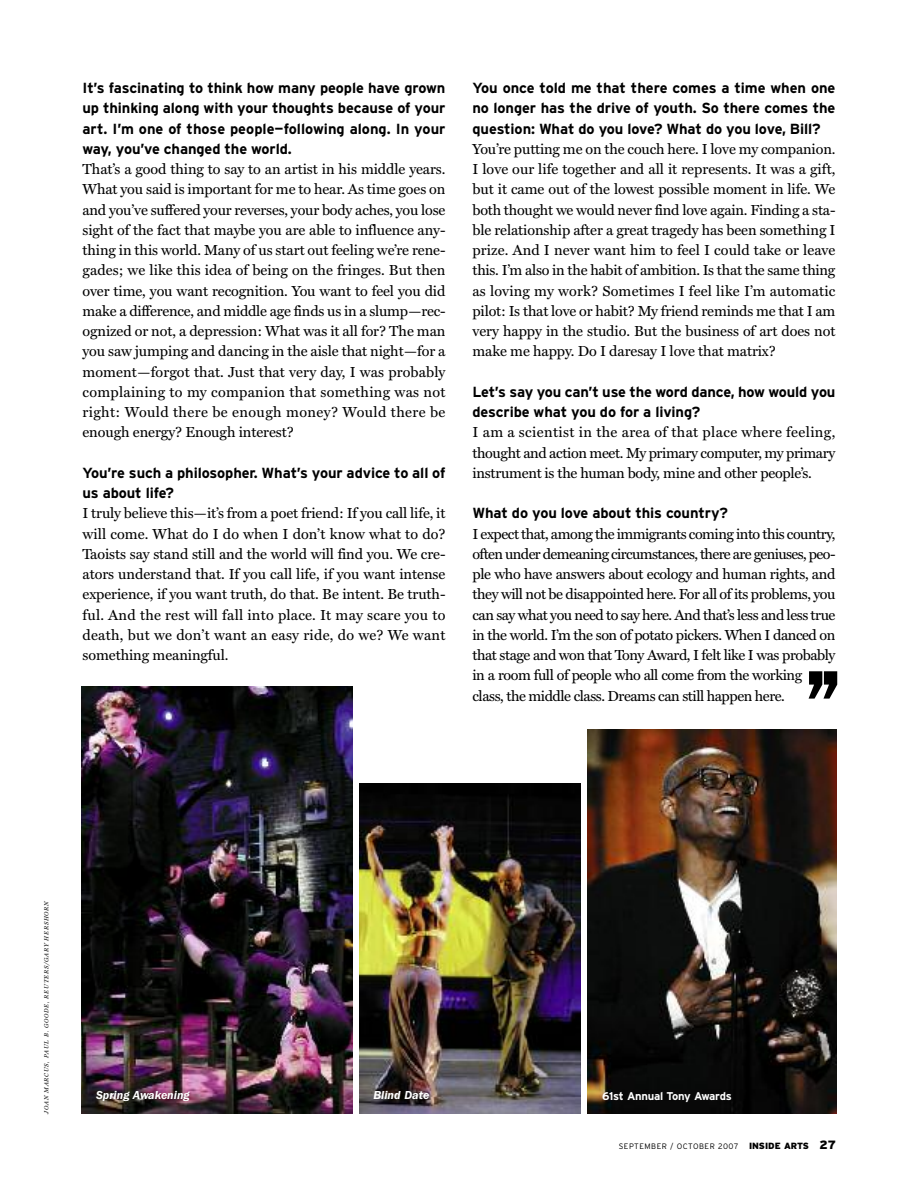
<style>
.page{position:relative;width:918px;height:1188px;background:#fff}
.page>*{position:absolute;margin:0;border:0;box-sizing:border-box;transform-origin:0 0}
.t1{font:112.95px "Trade Gothic Bold Cond Twenty";color:#000}
.t2{font:14.7px/20.2px "Miller Text";letter-spacing:-.03em;color:#000;text-align:justify}
.t3{font:700 14.7px/20.2px "Interstate";letter-spacing:-.005em;color:#000;text-align:justify}
.t4{font:italic 600 12px "Franklin Gothic";color:#fff}
.t5{font:700 11.25px "Interstate";letter-spacing:-.02em;color:#fff}
.t6{font:300 7.8px "Interstate";letter-spacing:.065em;color:#000}
.t7{font:italic 6px "Miller Text";letter-spacing:.125em;color:#000}
.s1{font-weight:900;font-size:9px}
.s2{font-weight:900;font-size:12px}
</style>
<div class="page">
<img style="left:359px;top:783px;width:222px;height:331px">
<img style="left:588px;top:729px;width:249px;height:385px">
<img style="left:81px;top:687px;width:271px;height:427px">
<p class="t3" style="left:82px;top:78px;width:365px">It’s fascinating to think how many people have grown up thinking along with your thoughts because of your art. I’m one of those people—following along. In your way, you’ve changed the world.</p>
<p class="t2" style="left:82px;top:159px;width:365px">That’s a good thing to say to an artist in his middle years.<br>What you said is important for me to hear. As time goes on and you’ve suffered your reverses, your body aches, you lose sight of the fact that maybe you are able to influence any&shy;thing in this world. Many of us start out feeling we’re rene&shy;gades; we like this idea of being on the fringes. But then over time, you want recognition. You want to feel you did make a difference, and middle age finds us in a slump—rec&shy;ognized or not, a depression: What was it all for? The man you saw jumping and dancing in the aisle that night—for a moment—forgot that. Just that very day, I was probably complaining to my companion that something was not right: Would there be enough money? Would there be enough energy? Enough interest?</p>
<p class="t3" style="left:82px;top:463px;width:365px">You’re such a philosopher. What’s your advice to all of us about life?</p>
<p class="t2" style="left:82px;top:503px;width:365px">I truly believe this—it’s from a poet friend: If you call life, it will come. What do I do when I don’t know what to do?<br>Taoists say stand still and the world will find you. We cre&shy;ators understand that. If you call life, if you want intense experience, if you want truth, do that. Be intent. Be truth&shy;ful. And the rest will fall into place. It may scare you to death, but we don’t want an easy ride, do we? We want something meaningful.</p>
<p class="t3" style="left:472px;top:78px;width:365px">You once told me that there comes a time when one no longer has the drive of youth. So there comes the question: What do you love? What do you love, Bill?</p>
<p class="t2" style="left:472px;top:139px;width:365px">You’re putting me on the couch here. I love my companion.<br>I love our life together and all it represents. It was a gift, but it came out of the lowest possible moment in life. We both thought we would never find love again. Finding a sta&shy;ble relationship after a great tragedy has been something I prize. And I never want him to feel I could take or leave this. I’m also in the habit of ambition. Is that the same thing as loving my work? Sometimes I feel like I’m automatic pilot: Is that love or habit? My friend reminds me that I am very happy in the studio. But the business of art does not make me happy. Do I daresay I love that matrix?</p>
<p class="t3" style="left:473px;top:382px;width:365px">Let’s say you can’t use the word dance, how would you describe what you do for a living?</p>
<p class="t2" style="left:473px;top:422px;width:365px">I am a scientist in the area of that place where feeling, thought and action meet. My primary computer, my primary instrument is the human body, mine and other people’s.</p>
<p class="t3" style="left:473px;top:503px;width:257px">What do you love about this country?</p>
<p class="t2" style="left:473px;top:523px;width:365px;text-align:left">I expect that, among the immigrants coming into this country, often under demeaning circumstances, there are geniuses, peo&shy;ple who have answers about ecology and human rights, and they will not be disappointed here. For all of its problems, you can say what you need to say here. And that’s less and less true in the world. I’m the son of potato pickers. When I danced on that stage and won that Tony Award, I felt like I was probably in a room full of people who all come from the working class, the middle class. Dreams can still happen here.</p>
<h1 class="t1" style="left:803px;top:671px;width:41px">’’</h1>
<p class="t7" style="left:43px;top:1114px;width:215px;rotate:-90deg">JOAN MARCUS, PAUL B. GOODE, REUTERS/GARY HERSHORN</p>
<p class="t4" style="left:96px;top:1091px;width:95px">Spring Awakening</p>
<p class="t4" style="left:373px;top:1091px;width:58px">Blind Date</p>
<p class="t5" style="left:602px;top:1090px;width:131px">61st Annual Tony Awards</p>
<p class="t6" style="left:619px;top:1142px;width:219px">SEPTEMBER / OCTOBER 2007 <span class="s1">INSIDE ARTS</span> <span class="s2">27</span></p>
</div>
